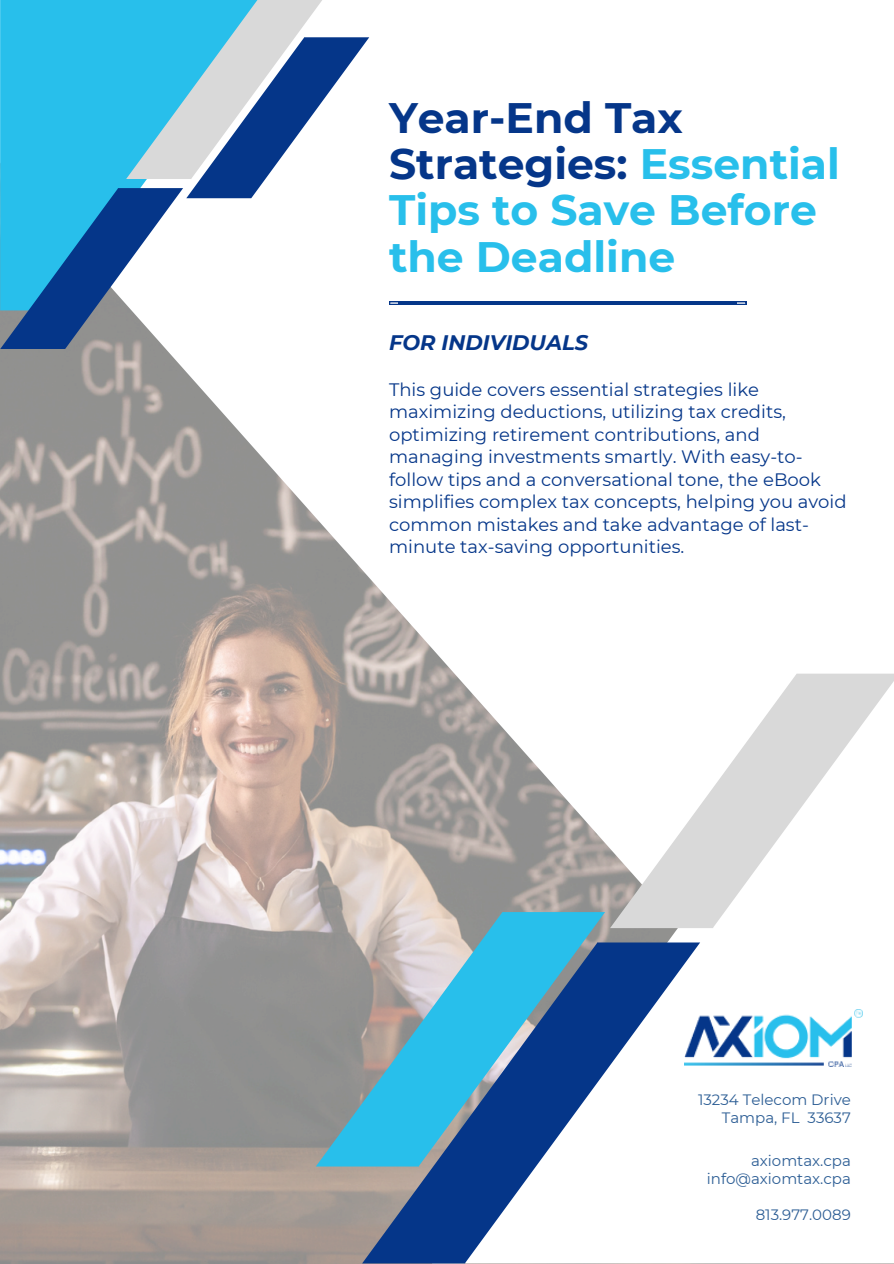
<style>
.page{position:relative;width:894px;height:1264px;background:#fff}
.page>*{position:absolute;margin:0;border:0;box-sizing:border-box;transform-origin:0 0}
.t1{font:700 42.45px/46.2px "Montserrat";color:#28bfeb}
.t2{font:italic 700 21px "Montserrat";color:#053689}
.t3{font:18px/22.5px "Montserrat";color:#053689}
.t4{font:15px "Montserrat";color:#2d5e95}
.s1{color:#053689}
</style>
<div class="page">
<img style="left:0;top:301px;width:747px;height:962px">
<svg style="left:432px;top:734px;width:431px;height:529px"></svg>
<svg style="left:362px;top:942px;width:338px;height:321px"></svg>
<svg style="left:610px;top:673px;width:283px;height:255px"></svg>
<svg style="left:316px;top:912px;width:289px;height:254px;background:#5b99bb"></svg>
<svg style="left:0;top:0;width:369px;height:348px"></svg>
<img style="left:684px;top:1009px;width:177px;height:57px">
<svg style="left:389px;top:301px;width:356px;height:4px"></svg>
<p class="t1" style="left:389px;top:95px;width:452px"><span class="s1">Year-End Tax<br>Strategies:</span> Essential<br>Tips to Save Before the Deadline</p>
<p class="t2" style="left:389px;top:329px;width:201px">FOR INDIVIDUALS</p>
<p class="t3" style="left:389px;top:378px;width:459px">This guide covers essential strategies like maximizing deductions, utilizing tax credits, optimizing retirement contributions, and managing investments smartly. With easy-to&shy;follow tips and a conversational tone, the eBook simplifies complex tax concepts, helping you avoid common mistakes and take advantage of last&shy;minute tax-saving opportunities.</p>
<h1 class="t4" style="left:697px;top:1090px;width:154px">13234 Telecom Drive</h1>
<p class="t4" style="left:721px;top:1108px;width:131px">Tampa, FL 33637</p>
<p class="t4" style="left:750px;top:1151px;width:101px">axiomtax.cpa</p>
<h2 class="t4" style="left:706px;top:1169px;width:145px">info@axiomtax.cpa</h2>
<h3 class="t4" style="left:755px;top:1205px;width:97px">813.977.0089</h3>
</div>
